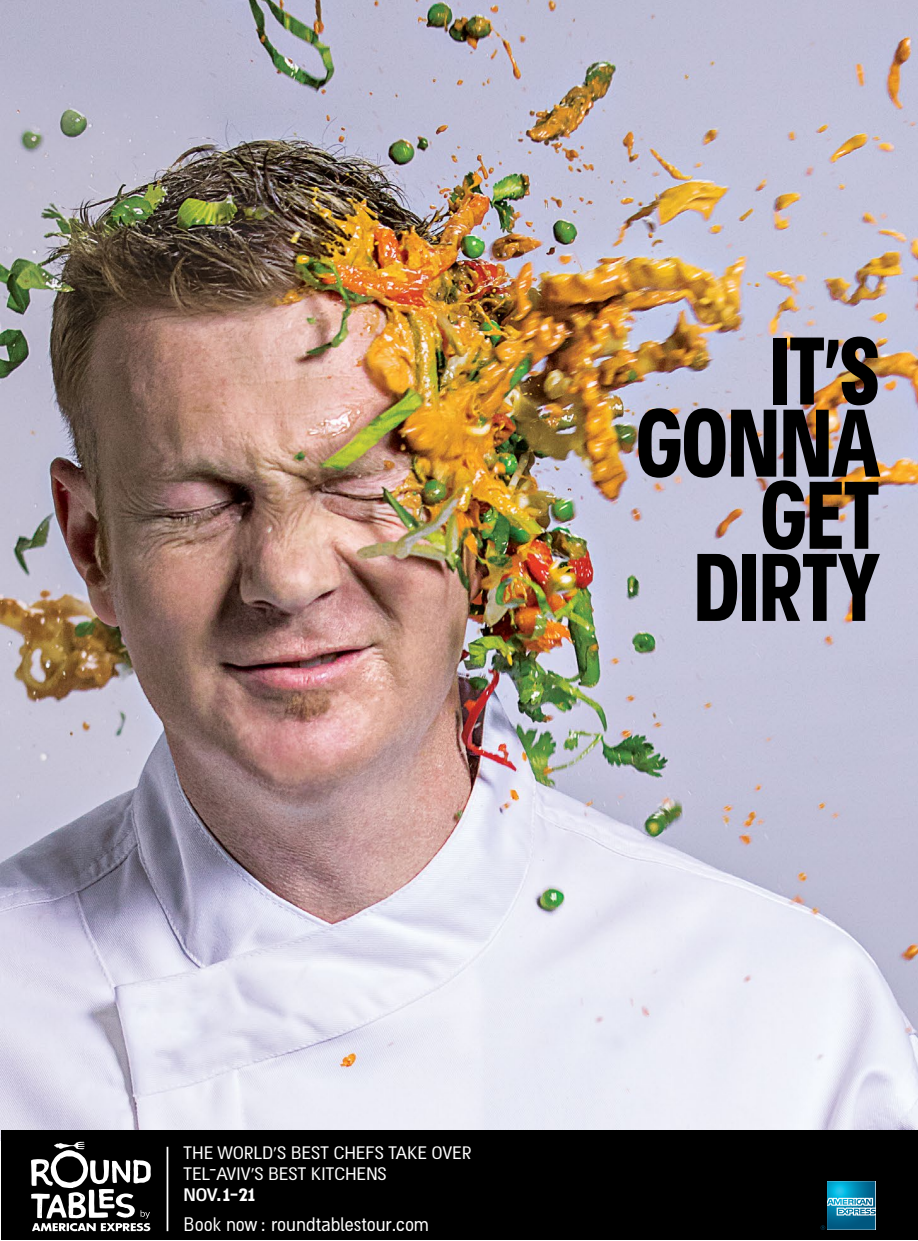
<style>
.page{position:relative;width:918px;height:1241px;background:#fff}
.page>*{position:absolute;margin:0;border:0;box-sizing:border-box;transform-origin:0 0}
.t1{font:900 107.27px "Almoni DLAAA";letter-spacing:-.005em;color:#000;scale:.76 1}
.t2{font:700 24.32px "Almoni DLAAA";color:#fff}
.t3{font:21.88px "Almoni DLAAA";color:#fff;scale:.9 1}
.t4{font:20.12px/21px "Almoni DLAAA";letter-spacing:-.005em;color:#fff;scale:.96 1}
.t5{font:700 20.12px "Almoni DLAAA";color:#fff}
.s1{font-size:22.93px}
</style>
<div class="page">
<img style="left:0;top:0;width:918px;height:1140px">
<div style="left:1px;top:1130px;width:916px;height:109px;background:#000"></div>
<svg style="left:820px;top:1181px;width:55px;height:48px;background:#257e9c"></svg>
<svg style="left:31px;top:1141px;width:120px;height:89px"></svg>
<hr style="left:167px;top:1146px;width:1px;height:84px;background:#fff">
<h1 class="t1" style="left:769px;top:313px;width:146px">S'I T</h1>
<h1 class="t1" style="left:636px;top:385px;width:321px">GONNA</h1>
<h1 class="t1" style="left:760px;top:457px;width:157px">GET</h1>
<h1 class="t1" style="left:693px;top:530px;width:246px">DIRTY</h1>
<p class="t4" style="left:184px;top:1142px;width:302px">THE WORLD S' BEST CHEFS TAKE OVER<br>TEL AVIV S' BEST KITCHENS</p>
<p class="t4" style="left:209px;top:1158px;width:9px">-</p>
<p class="t5" style="left:184px;top:1184px;width:35px">NOV</p>
<p class="t3" style="left:184px;top:1213px;width:274px">Book now : roundtablestour.com</p>
<p class="t2" style="left:216px;top:1180px;width:41px"><span class="s1">.</span>1-21</p>
</div>
